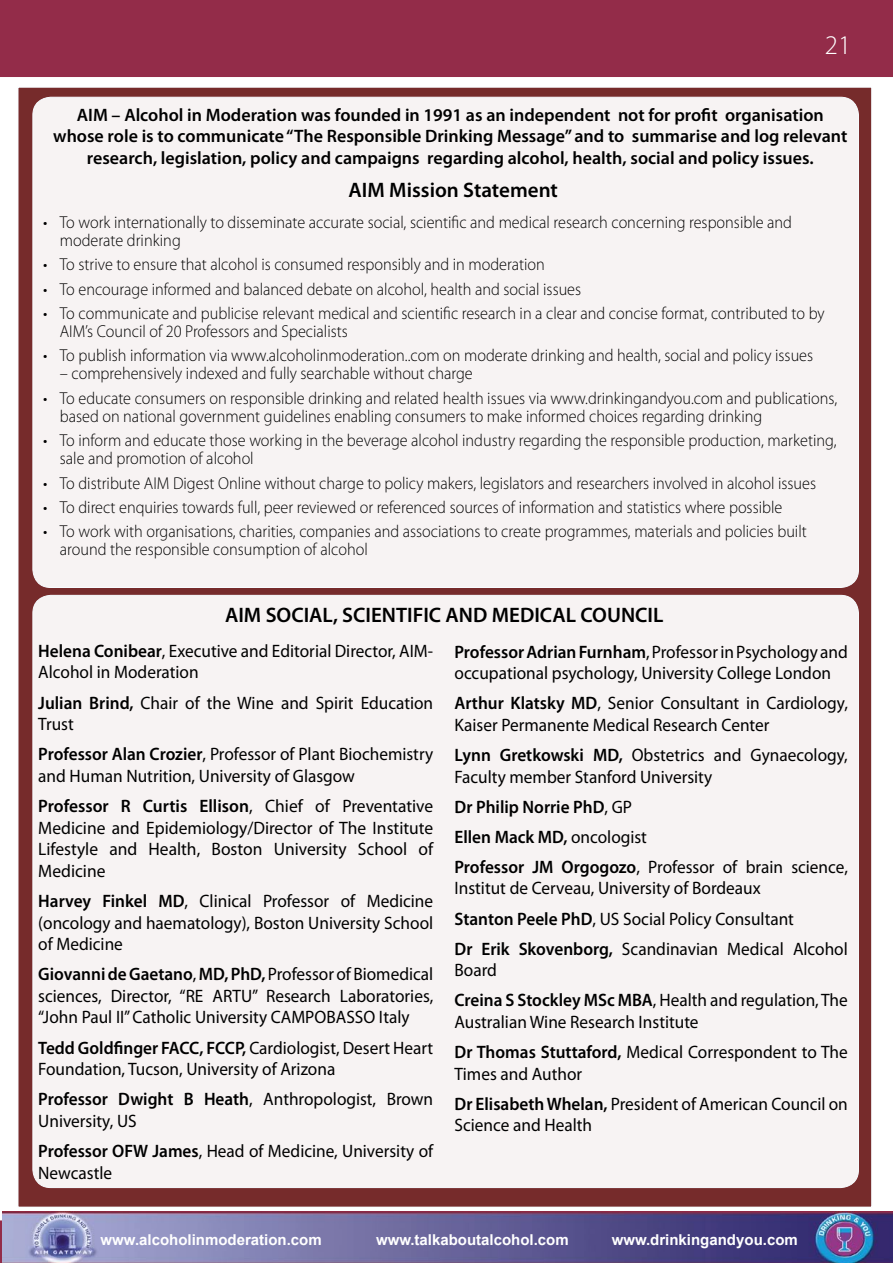
<style>
.page{position:relative;width:893px;height:1263px;background:#fff}
.page>*{position:absolute;margin:0;border:0;box-sizing:border-box;transform-origin:0 0}
.t1{font:300 27px "Myriad Pro";color:#fff}
.t2{font:600 21px "Myriad Pro";color:#000}
.t3{font:18px/21.6px "Myriad Pro";color:#000;scale:.96 1}
.t4{font:600 18px/21.6px "Myriad Pro";color:#000;text-align:center}
.t5{font:18px/21.6px "Myriad Pro";color:#000;text-align:justify}
.t6{font:600 18px/30.2px "Myriad Pro";color:#000;scale:.96 1}
.t7{font:300 17.25px/24.5px "Myriad Pro";color:#000;scale:.94 1}
.t8{font:300 17.25px/24.5px "Myriad Pro";color:#000;text-align:justify}
.t9{font:700 15px "Arial";color:#fff}
.s1{font-weight:600}
.s2{font-weight:400}
</style>
<div class="page">
<div style="left:0;top:0;width:893px;height:77px;background:#932c49"></div>
<img style="left:3px;top:1211px;width:890px;height:52px">
<div style="left:18px;top:87px;width:854px;height:1120px;background:#762b2b"></div>
<div style="left:33px;top:97px;width:825px;height:490px;background:#f7f3f3;border-radius:18px"></div>
<div style="left:33px;top:595px;width:825px;height:592px;background:#f7f3f3;border-radius:18px"></div>
<h1 class="t1" style="left:825px;top:29px;width:28px">21</h1>
<p class="t4" style="left:53px;top:103px;width:796px">AIM – Alcohol in Moderation was founded in 1991 as an independent not for profit organisation whose role is to communicate “The Responsible Drinking Message” and to summarise and log relevant research, legislation, policy and campaigns regarding alcohol, health, social and policy issues.</p>
<p class="t8" style="left:43px;top:210px;width:6px">•</p>
<p class="t8" style="left:43px;top:252px;width:6px">• • •</p>
<p class="t8" style="left:43px;top:343px;width:6px">•</p>
<p class="t8" style="left:43px;top:386px;width:6px">•</p>
<p class="t8" style="left:43px;top:428px;width:6px">•</p>
<p class="t8" style="left:43px;top:470px;width:6px">• • •</p>
<p class="t2" style="left:349px;top:177px;width:211px">AIM Mission Statement</p>
<p class="t7" style="left:60px;top:213px;width:780px;line-height:18px">To work internationally to disseminate accurate social, scientific and medical research concerning responsible and moderate drinking</p>
<p class="t7" style="left:60px;top:252px;width:815px">To strive to ensure that alcohol is consumed responsibly and in moderation<br>To encourage informed and balanced debate on alcohol, health and social issues<br>To communicate and publicise relevant medical and scientific research in a clear and concise format, contributed to by</p>
<p class="t7" style="left:60px;top:319px;width:803px">AIM’s Council of 20 Professors and Specialists<br>To publish information via www.alcoholinmoderation..com on moderate drinking and health, social and policy issues</p>
<p class="t7" style="left:60px;top:361px;width:829px">– comprehensively indexed and fully searchable without charge<br>To educate consumers on responsible drinking and related health issues via www.drinkingandyou.com and publications,</p>
<p class="t7" style="left:60px;top:404px;width:828px">based on national government guidelines enabling consumers to make informed choices regarding drinking<br>To inform and educate those working in the beverage alcohol industry regarding the responsible production, marketing,</p>
<p class="t7" style="left:60px;top:446px;width:806px">sale and promotion of alcohol<br>To distribute AIM Digest Online without charge to policy makers, legislators and researchers involved in alcohol issues To direct enquiries towards full, peer reviewed or referenced sources of information and statistics where possible<br>To work with organisations, charities, companies and associations to create programmes, materials and policies built</p>
<p class="t7" style="left:60px;top:537px;width:329px">around the responsible consumption of alcohol</p>
<p class="t2" style="left:225px;top:601px;width:440px">AIM SOCIAL, SCIENTIFIC AND MEDICAL COUNCIL</p>
<p class="t3" style="left:38px;top:640px;width:413px"><span class="s1">Helena Conibear</span>, Executive and Editorial Director, AIM-<br>Alcohol in Moderation</p>
<p class="t3" style="left:38px;top:691px;width:413px"><span class="s1">Julian Brind,</span> Chair of the Wine and Spirit Education<br>Trust</p>
<p class="t3" style="left:38px;top:743px;width:413px"><span class="s1">Professor Alan Crozier</span>, Professor of Plant Biochemistry and Human Nutrition, University of Glasgow</p>
<p class="t5" style="left:38px;top:795px;width:396px"><span class="s1">Professor R Curtis Ellison</span>, Chief of Preventative Medicine and Epidemiology/Director of The Institute Lifestyle and Health, Boston University School of Medicine</p>
<p class="t3" style="left:38px;top:890px;width:413px;text-align:justify"><span class="s1">Harvey Finkel MD</span>, Clinical Professor of Medicine (oncology and haematology), Boston University School of Medicine</p>
<p class="t3" style="left:38px;top:963px;width:413px;text-align:justify"><span class="s1">Giovanni de Gaetano</span>, <span class="s1">MD, PhD,</span> Professor of Biomedical sciences, Director, “RE ARTU” Research Laboratories, “John Paul II” Catholic University CAMPOBASSO Italy</p>
<p class="t3" style="left:38px;top:1036px;width:413px"><span class="s1">Tedd Goldfinger FACC, FCCP,</span> Cardiologist, Desert Heart<br>Foundation, Tucson, University of Arizona</p>
<p class="t3" style="left:38px;top:1088px;width:413px"><span class="s1">Professor Dwight B Heath</span>, Anthropologist, Brown<br>University, US</p>
<p class="t3" style="left:38px;top:1140px;width:413px"><span class="s1">Professor OFW James</span>, Head of Medicine, University of<br>Newcastle</p>
<p class="t3" style="left:454px;top:640px;width:411px"><span class="s1">Professor Adrian Furnham</span>, Professor in Psychology and occupational psychology, University College London</p>
<p class="t3" style="left:454px;top:692px;width:411px"><span class="s1">Arthur Klatsky MD</span>, Senior Consultant in Cardiology,<br>Kaiser Permanente Medical Research Center</p>
<p class="t3" style="left:454px;top:744px;width:411px"><span class="s1">Lynn Gretkowski MD,</span> Obstetrics and Gynaecology,<br>Faculty member Stanford University</p>
<p class="t6" style="left:454px;top:791px;width:411px">Dr Philip Norrie PhD<span class="s2">, GP<br></span>Ellen Mack MD, <span class="s2">oncologist<br></span>Professor JM Orgogozo<span class="s2">, Professor of brain science,</span></p>
<p class="t3" style="left:454px;top:873px;width:411px;line-height:30.2px">Institut de Cerveau, University of Bordeaux<br><span class="s1">Stanton Peele PhD</span>, US Social Policy Consultant<br><span class="s1">Dr Erik Skovenborg,</span> Scandinavian Medical Alcohol</p>
<p class="t3" style="left:454px;top:955px;width:411px;line-height:30.2px">Board<br><span class="s1">Creina S Stockley MSc MBA</span>, Health and regulation, The</p>
<p class="t3" style="left:454px;top:1006px;width:411px;line-height:30.2px">Australian Wine Research Institute<br><span class="s1">Dr Thomas Stuttaford,</span> Medical Correspondent to The</p>
<p class="t3" style="left:454px;top:1058px;width:411px;line-height:30.2px">Times and Author<br><span class="s1">Dr Elisabeth Whelan,</span> President of American Council on</p>
<p class="t3" style="left:454px;top:1114px;width:145px">Science and Health</p>
<p class="t9" style="left:101px;top:1231px;width:223px">www.alcoholinmoderation.com</p>
<p class="t9" style="left:376px;top:1231px;width:194px">www.talkaboutalcohol.com</p>
<p class="t9" style="left:612px;top:1231px;width:188px">www.drinkingandyou.com</p>
</div>
